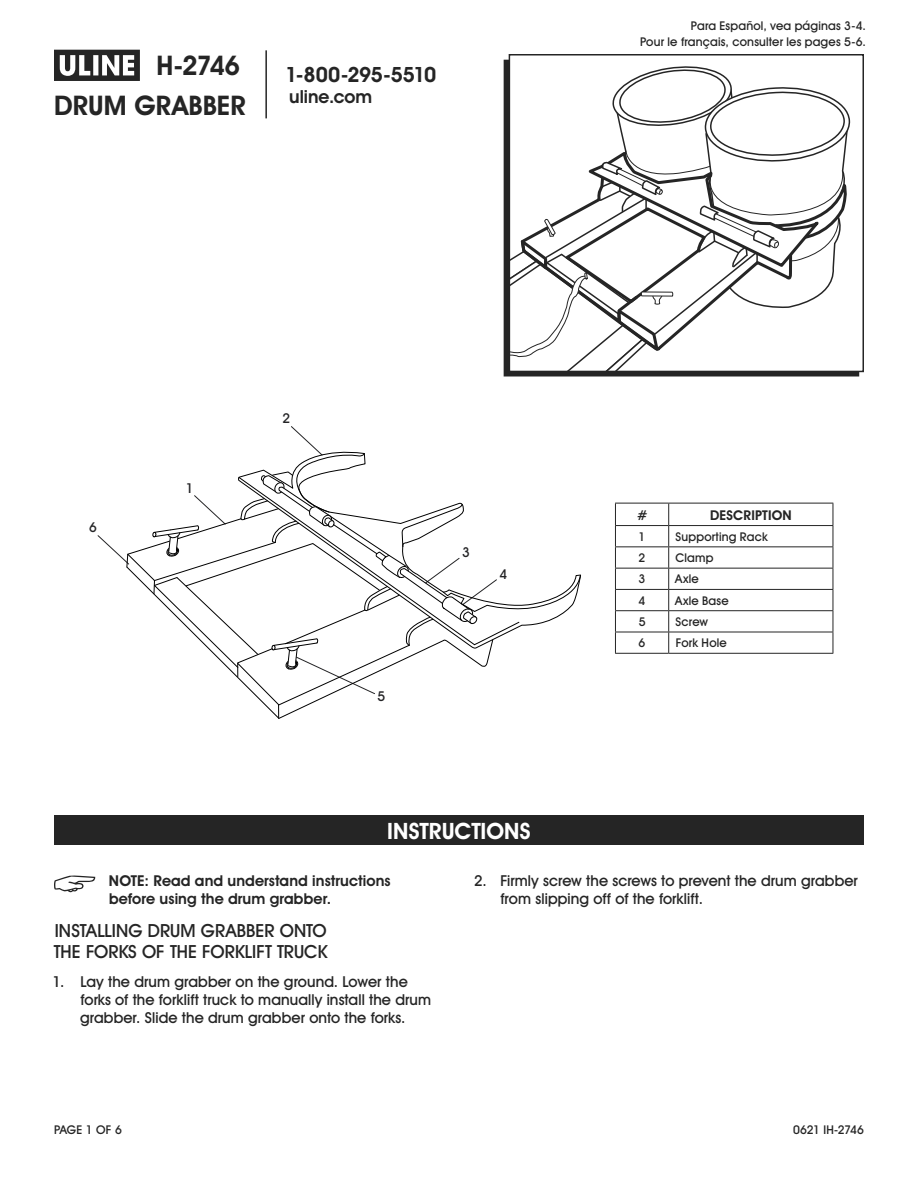
<style>
.page{position:relative;width:918px;height:1188px;background:#fff}
.page>*{position:absolute;margin:0;border:0;box-sizing:border-box;transform-origin:0 0}
.t1{font:700 27px "Uline Two Knine";letter-spacing:.005em;color:#252525}
.t2{font:700 22.5px "Uline Two Knine";color:#fff}
.t3{font:700 21px "Uline Two Knine";letter-spacing:-.02em;color:#252525}
.t4{font:18px/21.6px "Uline Two Knine";letter-spacing:.005em;color:#252525}
.t5{font:700 18px "Uline Two Knine";color:#252525}
.t6{font:15px/18px "Uline Two Knine";letter-spacing:.005em;color:#252525}
.t7{font:700 15px/18px "Uline Two Knine";letter-spacing:.005em;color:#252525}
.t8{font:700 13.5px "Uline Two Knine";letter-spacing:.015em;color:#252525}
.t9{font:13.5px "Uline Two Knine";color:#242426}
.t10{font:12px/16.8px "Uline Two Knine";letter-spacing:.015em;color:#252525;text-align:right}
.t11{font:12px "Uline Two Knine";letter-spacing:-.02em;color:#252525}
</style>
<div class="page">
<hr style="left:265px;top:50px;width:2px;height:68px;background:#252525">
<svg style="left:54px;top:50px;width:86px;height:31px"></svg>
<svg style="left:512px;top:66px;width:339px;height:303px"></svg>
<div style="left:509px;top:54px;width:355px;height:318px;border:2px solid #252525"></div>
<div style="left:54px;top:815px;width:810px;height:30px;background:#252525"></div>
<svg style="left:54px;top:875px;width:41px;height:17px"></svg>
<svg style="left:97px;top:426px;width:484px;height:293px"></svg>
<hr style="left:615px;top:503px;width:54px;height:1px;background:#252525">
<hr style="left:669px;top:503px;width:164px;height:1px;background:#252525">
<hr style="left:615px;top:525px;width:54px;height:1px;background:#252525">
<hr style="left:669px;top:525px;width:164px;height:1px;background:#252525">
<hr style="left:615px;top:546px;width:54px;height:1px;background:#252525">
<hr style="left:669px;top:546px;width:164px;height:1px;background:#252525">
<hr style="left:615px;top:568px;width:54px;height:1px;background:#252525">
<hr style="left:669px;top:568px;width:164px;height:1px;background:#252525">
<hr style="left:615px;top:589px;width:54px;height:1px;background:#252525">
<hr style="left:669px;top:589px;width:164px;height:1px;background:#252525">
<hr style="left:615px;top:610px;width:54px;height:1px;background:#252525">
<hr style="left:669px;top:610px;width:164px;height:1px;background:#252525">
<hr style="left:615px;top:632px;width:54px;height:1px;background:#252525">
<svg style="left:615px;top:503px;width:1px;height:150px"></svg>
<hr style="left:669px;top:632px;width:164px;height:1px;background:#252525">
<svg style="left:668px;top:503px;width:1px;height:150px"></svg>
<svg style="left:833px;top:503px;width:1px;height:150px"></svg>
<hr style="left:615px;top:653px;width:54px;height:1px;background:#252525">
<hr style="left:669px;top:653px;width:164px;height:1px;background:#252525">
<h1 class="t1" style="left:157px;top:49px;width:85px">H-2746</h1>
<h1 class="t1" style="left:54px;top:89px;width:193px">DRUM GRABBER</h1>
<h3 class="t3" style="left:285px;top:62px;width:152px">1-800-295-5510</h3>
<p class="t5" style="left:289px;top:86px;width:84px">uline.com</p>
<p class="t9" style="left:89px;top:519px;width:9px">6</p>
<p class="t9" style="left:186px;top:479px;width:9px">1</p>
<p class="t9" style="left:283px;top:410px;width:9px">2</p>
<p class="t9" style="left:377px;top:688px;width:9px">5</p>
<p class="t9" style="left:462px;top:544px;width:9px">3</p>
<p class="t9" style="left:499px;top:566px;width:9px">4</p>
<p class="t10" style="left:640px;top:17px;width:227px">Para Español, vea páginas 3-4.<br>Pour le français, consulter les pages 5-6.</p>
<p class="t8" style="left:637px;top:507px;width:12px">#</p>
<p class="t8" style="left:710px;top:507px;width:83px">DESCRIPTION</p>
<p class="t10" style="left:639px;top:528px;width:8px">1</p>
<p class="t10" style="left:676px;top:528px;width:94px">Supporting Rack</p>
<p class="t10" style="left:639px;top:549px;width:8px">2</p>
<p class="t10" style="left:675px;top:549px;width:40px">Clamp</p>
<p class="t10" style="left:639px;top:571px;width:8px">3</p>
<p class="t10" style="left:675px;top:571px;width:25px">Axle</p>
<p class="t10" style="left:638px;top:592px;width:8px">4</p>
<p class="t10" style="left:675px;top:592px;width:55px">Axle Base</p>
<p class="t10" style="left:639px;top:613px;width:8px">5</p>
<p class="t10" style="left:676px;top:613px;width:34px">Screw</p>
<p class="t10" style="left:639px;top:634px;width:8px">6</p>
<p class="t10" style="left:676px;top:634px;width:52px">Fork Hole</p>
<h2 class="t2" style="left:387px;top:817px;width:145px">INSTRUCTIONS</h2>
<p class="t7" style="left:109px;top:872px;width:283px">NOTE: Read and understand instructions before using the drum grabber.</p>
<p class="t4" style="left:54px;top:919px;width:275px">INSTALLING DRUM GRABBER ONTO<br>THE FORKS OF THE FORKLIFT TRUCK</p>
<p class="t6" style="left:80px;top:973px;width:353px;text-indent:-27px">1. Lay the drum grabber on the ground. Lower the forks of the forklift truck to manually install the drum grabber. Slide the drum grabber onto the forks.</p>
<p class="t6" style="left:500px;top:872px;width:359px;text-indent:-26px">2. Firmly screw the screws to prevent the drum grabber from slipping off of the forklift.</p>
<p class="t10" style="left:54px;top:1121px;width:69px">PAGE 1 OF 6</p>
<p class="t11" style="left:793px;top:1122px;width:72px">0621 IH-2746</p>
</div>
